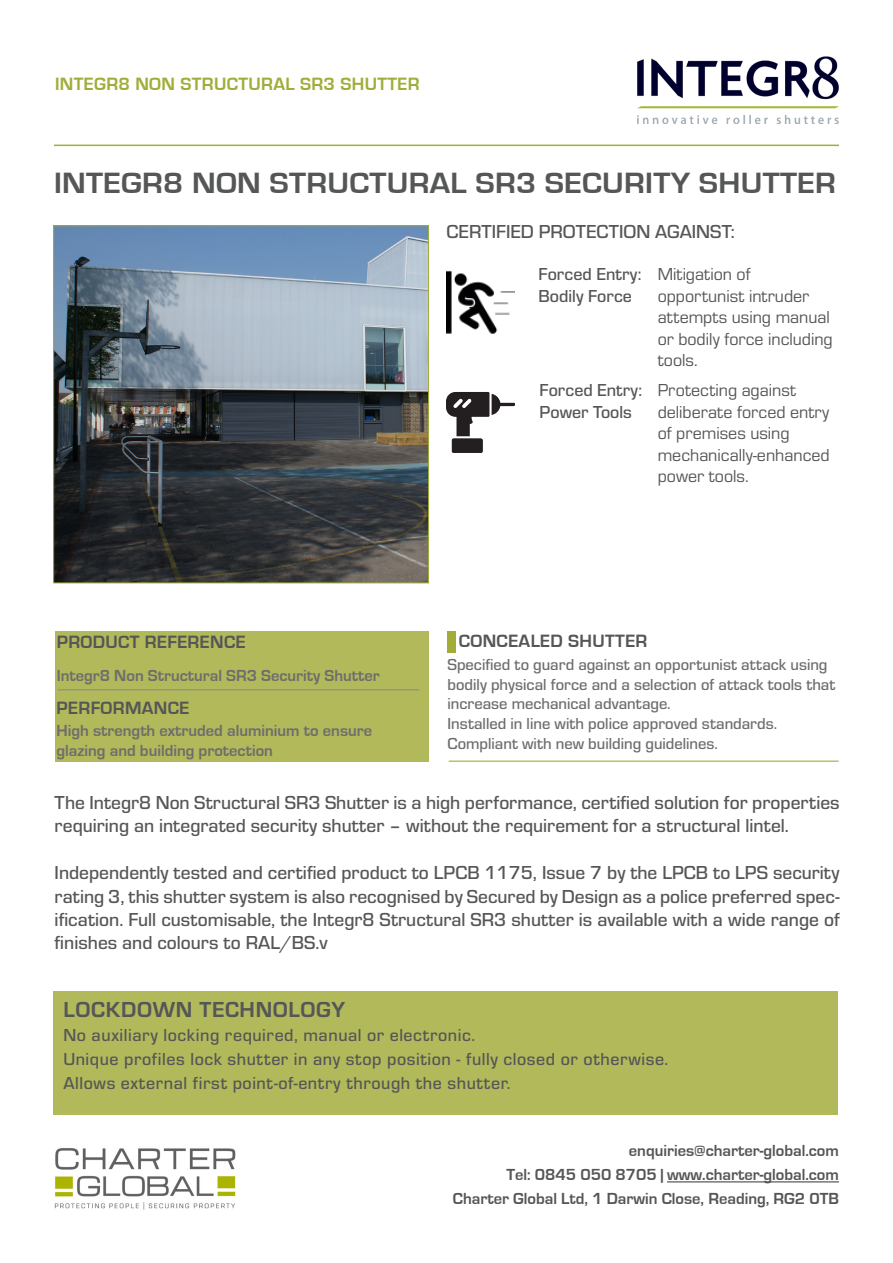
<style>
.page{position:relative;width:893px;height:1263px;background:#fff}
.page>*{position:absolute;margin:0;border:0;box-sizing:border-box;transform-origin:0 0}
.t1{font:700 30.3px "Eurostile";letter-spacing:.01em;color:#555656;scale:1.06 1}
.t2{font:700 22.5px "Eurostile";letter-spacing:.03em;color:#555656}
.t3{font:500 19.5px/23.4px "Eurostile";color:#555656}
.t4{font:700 18.3px "Eurostile";letter-spacing:.02em;color:#555656}
.t5{font:700 18.3px "Eurostile";letter-spacing:.02em;color:#a1ad38}
.t6{font:18px/21.6px "Eurostile";color:#555656}
.t7{font:500 18px "Eurostile";letter-spacing:.03em;color:#555656}
.t8{font:500 18px "Eurostile";letter-spacing:.005em;color:#555656}
.t9{font:500 18px "Eurostile";color:#555656}
.t10{font:500 16.5px/19.8px "Eurostile";color:#6e6d6c}
.t11{font:700 16.5px "Eurostile";color:#555656}
.t12{font:700 16.5px/19.8px "Eurostile";color:#6e6d6c}
</style>
<div class="page">
<img style="left:638px;top:56px;width:201px;height:67px">
<hr style="left:667px;top:1181px;width:172px;height:1px;background:#555656">
<hr style="left:54px;top:145px;width:785px;height:1px;background:#a1ad38">
<img style="left:54px;top:1148px;width:182px;height:62px">
<img style="left:447px;top:270px;width:67px;height:64px">
<img style="left:55px;top:227px;width:372px;height:354px">
<div style="left:53px;top:225px;width:376px;height:358px;border:1px solid #a1ad38"></div>
<img style="left:446px;top:392px;width:68px;height:60px">
<div style="left:53px;top:991px;width:785px;height:123px;background:#b2b95b"></div>
<div style="left:55px;top:631px;width:373px;height:131px;background:#b2b95b"></div>
<hr style="left:58px;top:689px;width:361px;height:1px;background:#8a8787">
<hr style="left:449px;top:761px;width:390px;height:1px;background:#a1ad38">
<div style="left:447px;top:631px;width:9px;height:22px;background:#a1ad38"></div>
<p class="t5" style="left:55px;top:74px;width:366px">INTEGR8 NON STRUCTURAL SR3 SHUTTER</p>
<p class="t1" style="left:54px;top:167px;width:739px">INTEGR8 NON STRUCTURAL SR3 SECURITY SHUTTER</p>
<p class="t3" style="left:446px;top:219px;width:290px">CERTIFIED PROTECTION AGAINST:</p>
<p class="t4" style="left:57px;top:632px;width:190px">PRODUCT REFERENCE</p>
<p class="t12" style="left:57px;top:666px;width:324px">Integr8 Non Structural SR3 Security Shutter</p>
<p class="t4" style="left:57px;top:698px;width:134px">PERFORMANCE</p>
<p class="t12" style="left:57px;top:721px;width:317px">High strength extruded aluminium to ensure glazing and building protection</p>
<p class="t8" style="left:539px;top:262px;width:104px">Forced Entry:</p>
<p class="t9" style="left:539px;top:283px;width:95px">Bodily Force</p>
<p class="t8" style="left:540px;top:378px;width:104px">Forced Entry:</p>
<p class="t9" style="left:540px;top:399px;width:94px">Power Tools</p>
<p class="t6" style="left:658px;top:262px;width:177px">Mitigation of opportunist intruder attempts using manual or bodily force including tools.</p>
<p class="t6" style="left:658px;top:378px;width:174px">Protecting against deliberate forced entry of premises using mechanically-enhanced power tools.</p>
<p class="t4" style="left:459px;top:631px;width:190px">CONCEALED SHUTTER</p>
<p class="t10" style="left:447px;top:653px;width:389px">Specified to guard against an opportunist attack using bodily physical force and a selection of attack tools that increase mechanical advantage.</p>
<p class="t10" style="left:447px;top:713px;width:331px">Installed in line with police approved standards.</p>
<p class="t10" style="left:447px;top:733px;width:272px">Compliant with new building guidelines.</p>
<p class="t3" style="left:55px;top:790px;width:787px">The Integr8 Non Structural SR3 Shutter is a high performance, certified solution for properties requiring an integrated security shutter – without the requirement for a structural lintel.</p>
<p class="t3" style="left:55px;top:860px;width:787px;text-align:justify">Independently tested and certified product to LPCB 1175, Issue 7 by the LPCB to LPS security rating 3, this shutter system is also recognised by Secured by Design as a police preferred spec&shy;ification. Full customisable, the Integr8 Structural SR3 shutter is available with a wide range of finishes and colours to RAL/BS.v</p>
<p class="t2" style="left:63px;top:993px;width:283px">LOCKDOWN TECHNOLOGY</p>
<p class="t7" style="left:63px;top:1023px;width:413px">No auxiliary locking required, manual or electronic.</p>
<p class="t7" style="left:63px;top:1047px;width:606px">Unique profiles lock shutter in any stop position - fully closed or otherwise.</p>
<p class="t7" style="left:63px;top:1071px;width:449px">Allows external first point-of-entry through the shutter.</p>
<p class="t11" style="left:629px;top:1142px;width:212px">enquiries@charter-global.com</p>
<p class="t11" style="left:506px;top:1166px;width:334px">Tel: 0845 050 8705 | www.charter-global.com</p>
<p class="t11" style="left:453px;top:1190px;width:387px">Charter Global Ltd, 1 Darwin Close, Reading, RG2 0TB</p>
</div>
